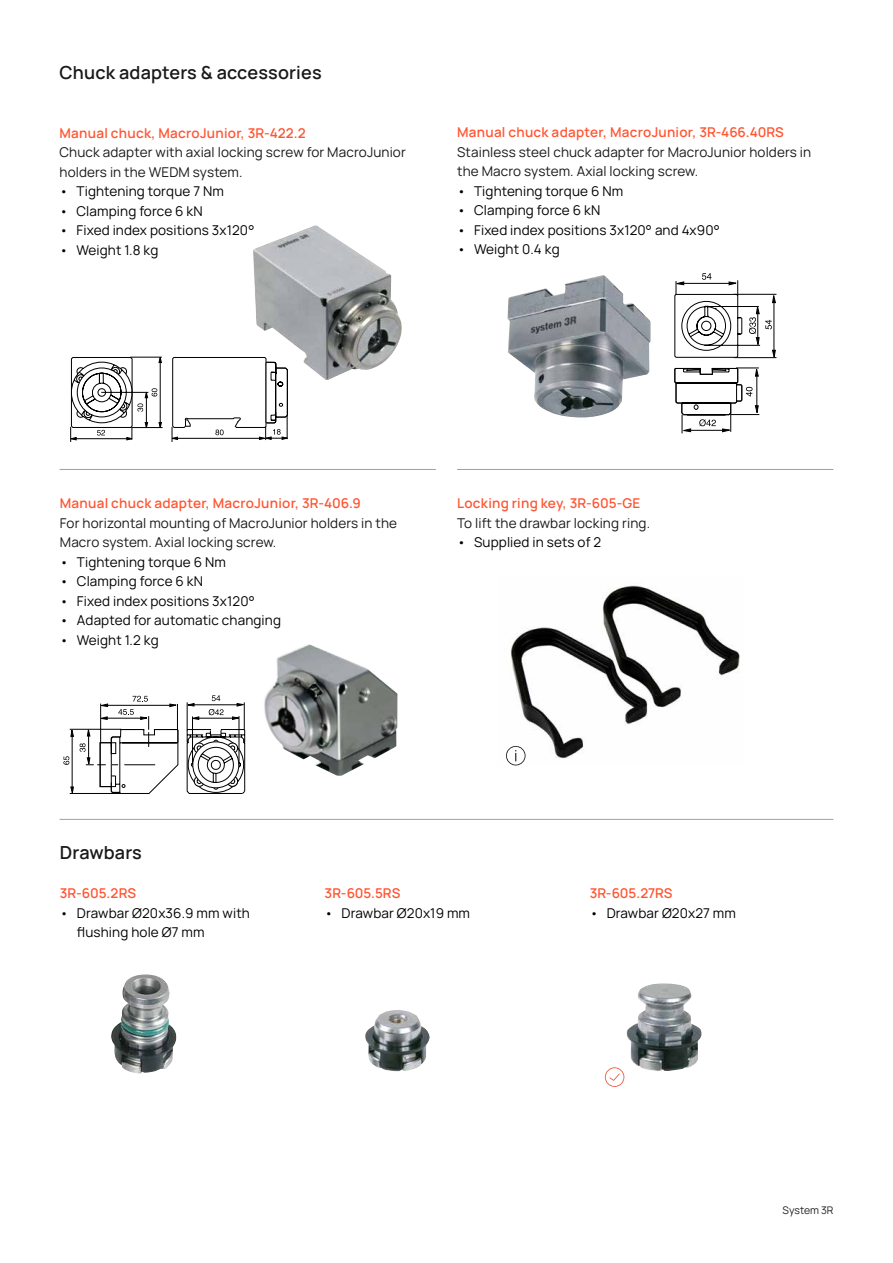
<style>
.page{position:relative;width:893px;height:1263px;background:#fff}
.page>*{position:absolute;margin:0;border:0;box-sizing:border-box;transform-origin:0 0}
.t1{font:600 18px "Manrope";letter-spacing:.01em;color:#191919}
.t2{font:13.5px/19.5px "Manrope";letter-spacing:.01em;color:#000}
.t3{font:13.5px/19.5px "Manrope";letter-spacing:.01em;color:#191919}
.t4{font:600 13.5px "Manrope";letter-spacing:.02em;color:#ff5532}
.t5{font:600 13.5px "Manrope";letter-spacing:-.005em;color:#ff5532}
.t6{font:10.5px "Manrope";letter-spacing:-.005em;color:#231f20}
</style>
<div class="page">
<svg style="left:70px;top:356px;width:93px;height:86px"></svg>
<svg style="left:171px;top:357px;width:117px;height:85px"></svg>
<img style="left:253px;top:225px;width:149px;height:155px">
<svg style="left:674px;top:273px;width:102px;height:160px"></svg>
<img style="left:507px;top:275px;width:144px;height:142px">
<svg style="left:63px;top:695px;width:183px;height:99px"></svg>
<img style="left:264px;top:644px;width:133px;height:132px">
<img style="left:510px;top:585px;width:230px;height:181px">
<img style="left:365px;top:1010px;width:65px;height:61px">
<img style="left:111px;top:974px;width:65px;height:99px">
<img style="left:626px;top:983px;width:75px;height:88px">
<hr style="left:60px;top:469px;width:376px;height:1px;background:#a0a0a0">
<hr style="left:60px;top:819px;width:773px;height:1px;background:#a0a0a0">
<hr style="left:457px;top:469px;width:376px;height:1px;background:#a0a0a0">
<svg style="left:605px;top:1067px;width:19px;height:20px"></svg>
<svg style="left:506px;top:746px;width:19px;height:19px"></svg>
<h1 class="t1" style="left:60px;top:58px;width:264px">Chuck adapters &amp; accessories</h1>
<p class="t4" style="left:60px;top:122px;width:248px">Manual chuck, MacroJunior, 3R-422.2</p>
<p class="t3" style="left:60px;top:142px;width:348px">Chuck adapter with axial locking screw for MacroJunior holders in the WEDM system.</p>
<p class="t2" style="left:60px;top:181px;width:166px">• Tightening torque 7 Nm</p>
<p class="t2" style="left:60px;top:200px;width:145px">• Clamping force 6 kN</p>
<p class="t2" style="left:60px;top:220px;width:196px">• Fixed index positions 3x120°</p>
<p class="t2" style="left:60px;top:239px;width:100px">• Weight 1.8 kg</p>
<p class="t4" style="left:457px;top:122px;width:328px">Manual chuck adapter, MacroJunior, 3R-466.40RS</p>
<p class="t3" style="left:457px;top:141px;width:356px">Stainless steel chuck adapter for MacroJunior holders in the Macro system. Axial locking screw.</p>
<p class="t2" style="left:457px;top:180px;width:168px">• Tightening torque 6 Nm</p>
<p class="t2" style="left:457px;top:200px;width:145px">• Clamping force 6 kN</p>
<p class="t2" style="left:457px;top:219px;width:264px">• Fixed index positions 3x120° and 4x90°</p>
<p class="t2" style="left:457px;top:239px;width:104px">• Weight 0.4 kg</p>
<p class="t4" style="left:60px;top:492px;width:303px">Manual chuck adapter, MacroJunior, 3R-406.9</p>
<p class="t3" style="left:60px;top:512px;width:339px">For horizontal mounting of MacroJunior holders in the<br>Macro system. Axial locking screw.</p>
<p class="t2" style="left:60px;top:551px;width:168px">• Tightening torque 6 Nm</p>
<p class="t2" style="left:60px;top:571px;width:145px">• Clamping force 6 kN</p>
<p class="t2" style="left:60px;top:590px;width:196px">• Fixed index positions 3x120°</p>
<p class="t2" style="left:60px;top:610px;width:223px">• Adapted for automatic changing</p>
<p class="t2" style="left:60px;top:629px;width:100px">• Weight 1.2 kg</p>
<p class="t4" style="left:457px;top:492px;width:185px">Locking ring key, 3R-605-GE</p>
<p class="t3" style="left:457px;top:512px;width:194px">To lift the drawbar locking ring.</p>
<p class="t2" style="left:457px;top:532px;width:146px">• Supplied in sets of 2</p>
<h1 class="t1" style="left:60px;top:838px;width:83px">Drawbars</h1>
<p class="t4" style="left:60px;top:882px;width:78px">3R-605.2RS</p>
<p class="t2" style="left:77px;top:902px;width:175px;text-indent:-17px">• Drawbar Ø20x36.9 mm with flushing hole Ø7 mm</p>
<p class="t4" style="left:325px;top:882px;width:77px">3R-605.5RS</p>
<p class="t2" style="left:325px;top:902px;width:147px">• Drawbar Ø20x19 mm</p>
<p class="t5" style="left:590px;top:882px;width:84px">3R-605.27RS</p>
<p class="t2" style="left:590px;top:902px;width:148px">• Drawbar Ø20x27 mm</p>
<p class="t6" style="left:783px;top:1202px;width:52px">System 3R</p>
</div>
